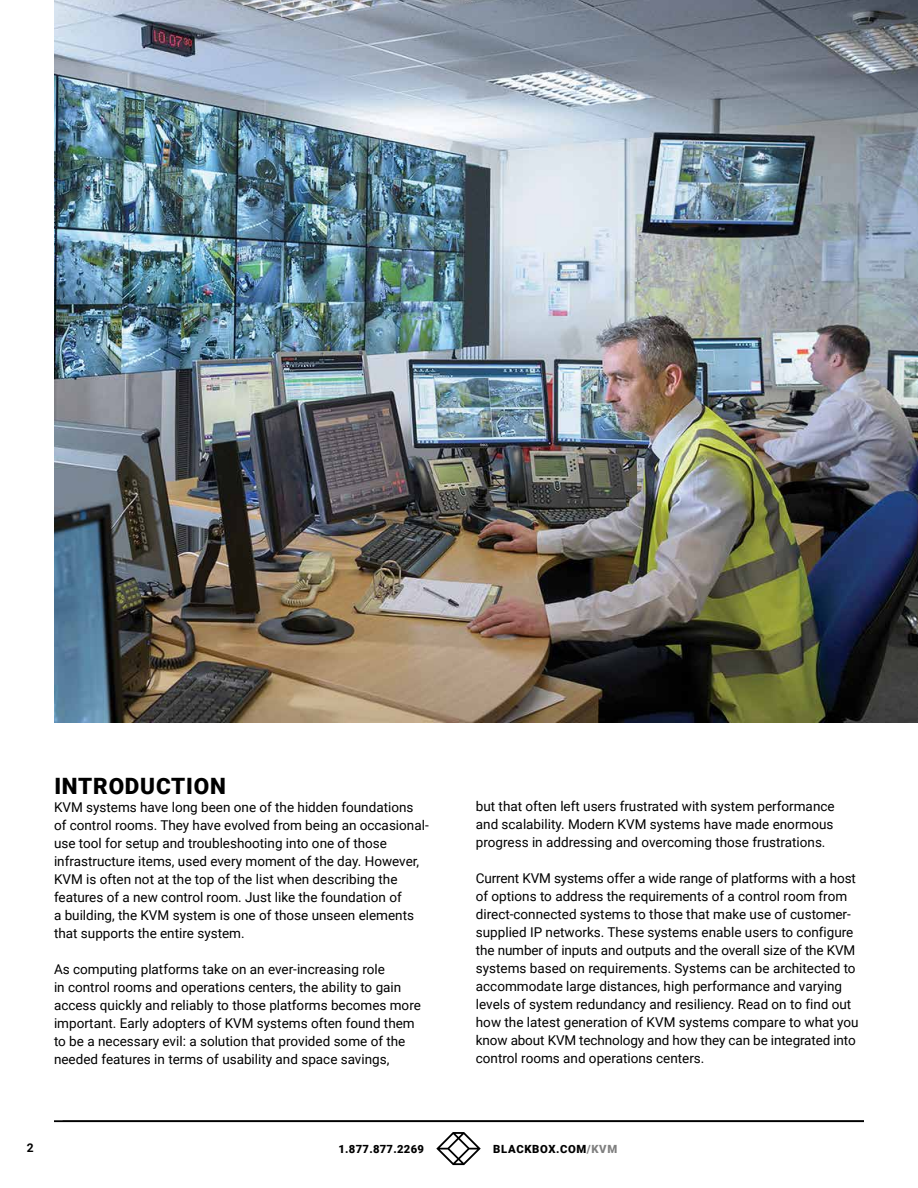
<style>
.page{position:relative;width:918px;height:1188px;background:#fff}
.page>*{position:absolute;margin:0;border:0;box-sizing:border-box;transform-origin:0 0}
.t1{font:900 22.5px "Roboto";letter-spacing:.035em;color:#000}
.t2{font:13.5px/18px "Roboto";color:#000}
.t3{font:700 12px "Roboto";color:#000}
.t4{font:900 11.25px "Roboto";letter-spacing:.055em;color:#000}
.t5{font:900 11.25px "Roboto";letter-spacing:.025em;color:#000}
.s1{color:#808080}
</style>
<div class="page">
<img style="left:54px;top:0;width:864px;height:723px">
<svg style="left:436px;top:1132px;width:45px;height:33px"></svg>
<hr style="left:54px;top:1121px;width:810px;height:1px;background:#000">
<h1 class="t1" style="left:54px;top:770px;width:173px">INTRODUCTION</h1>
<p class="t2" style="left:54px;top:798px;width:376px">KVM systems have long been one of the hidden foundations of control rooms. They have evolved from being an occasional&shy;use tool for setup and troubleshooting into one of those infrastructure items, used every moment of the day. However, KVM is often not at the top of the list when describing the features of a new control room. Just like the foundation of<br>a building, the KVM system is one of those unseen elements that supports the entire system.</p>
<p class="t2" style="left:54px;top:960px;width:368px">As computing platforms take on an ever-increasing role<br>in control rooms and operations centers, the ability to gain access quickly and reliably to those platforms becomes more important. Early adopters of KVM systems often found them to be a necessary evil: a solution that provided some of the needed features in terms of usability and space savings,</p>
<p class="t2" style="left:476px;top:797px;width:360px;text-align:justify">but that often left users frustrated with system performance and scalability. Modern KVM systems have made enormous progress in addressing and overcoming those frustrations.</p>
<p class="t2" style="left:476px;top:869px;width:384px">Current KVM systems offer a wide range of platforms with a host of options to address the requirements of a control room from direct-connected systems to those that make use of customer&shy;supplied IP networks. These systems enable users to configure the number of inputs and outputs and the overall size of the KVM systems based on requirements. Systems can be architected to accommodate large distances, high performance and varying levels of system redundancy and resiliency. Read on to find out how the latest generation of KVM systems compare to what you know about KVM technology and how they can be integrated into control rooms and operations centers.</p>
<p class="t3" style="left:27px;top:1139px;width:8px">2</p>
<p class="t5" style="left:338px;top:1141px;width:87px">1.877.877.2269</p>
<p class="t4" style="left:493px;top:1141px;width:125px">BLACKBOX.COM<span class="s1">/KVM</span></p>
</div>
